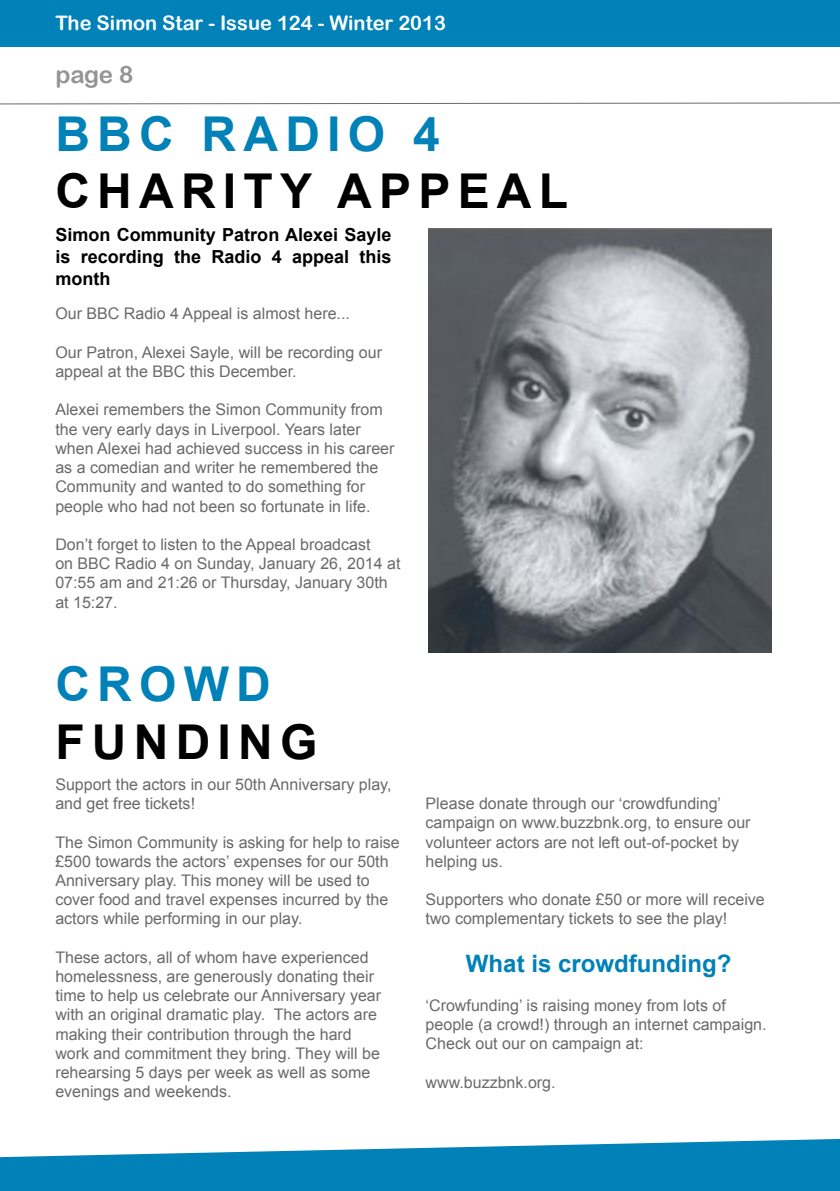
<style>
.page{position:relative;width:840px;height:1191px;background:#fff}
.page>*{position:absolute;margin:0;border:0;box-sizing:border-box;transform-origin:0 0}
.t1{font:700 48px "Arial";letter-spacing:.15em;color:#000}
.t2{font:700 48px "Arial";letter-spacing:.15em;color:#0081b8}
.t3{font:700 24px "Arial";color:#0081b8}
.t4{font:24px "Arial Rounded MT Bold";color:#949494}
.t5{font:20px "Arial Rounded MT Bold";color:#fff}
.t6{font:700 18px/21.6px "Arial";color:#000;text-align:justify}
.t7{font:16px/19.2px "Arial";color:#6a6a6a}
</style>
<div class="page">
<svg style="left:0;top:1139px;width:839px;height:52px;fill:#0081b8"></svg>
<div style="left:0;top:0;width:839px;height:46px;background:#0081b8"></div>
<svg style="left:0;top:102px;width:839px;height:2px"></svg>
<img style="left:428px;top:228px;width:343px;height:424px">
<p class="t5" style="left:55px;top:11px;width:392px">The Simon Star - Issue 124 - Winter 2013</p>
<h2 class="t4" style="left:55px;top:60px;width:79px">page 8</h2>
<h1 class="t2" style="left:55px;top:102px;width:386px">BBC RADIO 4</h1>
<h1 class="t1" style="left:55px;top:159px;width:514px">CHARITY APPEAL</h1>
<p class="t6" style="left:55px;top:225px;width:337px">Simon Community Patron Alexei Sayle is recording the Radio 4 appeal this month</p>
<p class="t7" style="left:55px;top:304px;width:296px">Our BBC Radio 4 Appeal is almost here...</p>
<p class="t7" style="left:55px;top:343px;width:328px">Our Patron, Alexei Sayle, will be recording our appeal at the BBC this December.</p>
<p class="t7" style="left:55px;top:400px;width:340px">Alexei remembers the Simon Community from the very early days in Liverpool. Years later when Alexei had achieved success in his career as a comedian and writer he remembered the Community and wanted to do something for people who had not been so fortunate in life.</p>
<p class="t7" style="left:55px;top:535px;width:346px">Don’t forget to listen to the Appeal broadcast<br>on BBC Radio 4 on Sunday, January 26, 2014 at 07:55 am and 21:26 or Thursday, January 30th at 15:27.</p>
<h1 class="t2" style="left:55px;top:652px;width:217px">CROWD</h1>
<h1 class="t1" style="left:55px;top:709px;width:263px">FUNDING</h1>
<p class="t7" style="left:55px;top:775px;width:337px">Support the actors in our 50th Anniversary play, and get free tickets!</p>
<p class="t7" style="left:55px;top:832px;width:346px">The Simon Community is asking for help to raise £500 towards the actors’ expenses for our 50th Anniversary play. This money will be used to cover food and travel expenses incurred by the actors while performing in our play.</p>
<p class="t7" style="left:55px;top:947px;width:327px">These actors, all of whom have experienced homelessness, are generously donating their time to help us celebrate our Anniversary year with an original dramatic play. The actors are making their contribution through the hard work and commitment they bring. They will be rehearsing 5 days per week as well as some evenings and weekends.</p>
<p class="t7" style="left:425px;top:794px;width:326px">Please donate through our ‘crowdfunding’ campaign on www.buzzbnk.org, to ensure our volunteer actors are not left out-of-pocket by helping us.</p>
<p class="t7" style="left:425px;top:890px;width:340px">Supporters who donate £50 or more will receive two complementary tickets to see the play!</p>
<h2 class="t3" style="left:465px;top:948px;width:267px">What is crowdfunding?</h2>
<p class="t7" style="left:425px;top:995px;width:342px">‘Crowfunding’ is raising money from lots of people (a crowd!) through an internet campaign.<br>Check out our on campaign at:</p>
<p class="t7" style="left:425px;top:1072px;width:131px">www.buzzbnk.org.</p>
</div>
